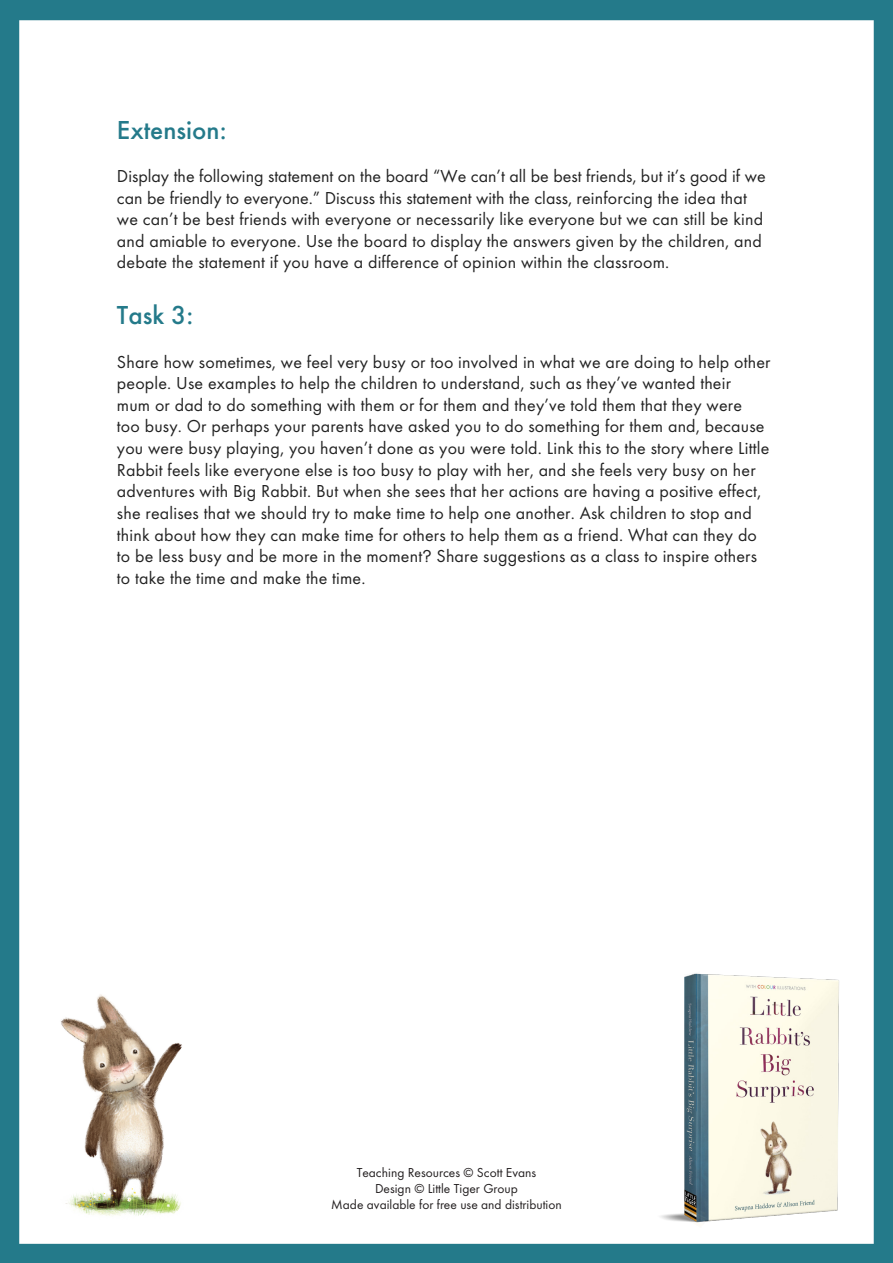
<style>
.page{position:relative;width:893px;height:1263px;background:#fff}
.page>*{position:absolute;margin:0;border:0;box-sizing:border-box;transform-origin:0 0}
.smaller_bold_heading{font:500 27px "LTK Futura UK";color:#247a8a}
.Main_text{font:18px/21.6px "LTK Futura UK";letter-spacing:.01em;color:#222}
.t1{font:13.5px/16.2px "LTK Futura UK";color:#231f20;text-align:center}
</style>
<div class="page">
<img style="left:660px;top:954px;width:214px;height:285px">
<div style="left:0;top:0;width:893px;height:20px;background:#247a8a"></div>
<div style="left:0;top:1244px;width:893px;height:19px;background:#247a8a"></div>
<div style="left:0;top:0;width:19px;height:1263px;background:#247a8a"></div>
<div style="left:874px;top:0;width:19px;height:1263px;background:#247a8a"></div>
<img style="left:54px;top:994px;width:149px;height:250px">
<p class="smaller_bold_heading" style="left:117px;top:113px;width:111px">Extension:</p>
<p class="Main_text" style="left:117px;top:165px;width:650px">Display the following statement on the board “We can’t all be best friends, but it’s good if we can be friendly to everyone.” Discuss this statement with the class, reinforcing the idea that we can’t be best friends with everyone or necessarily like everyone but we can still be kind and amiable to everyone. Use the board to display the answers given by the children, and debate the statement if you have a difference of opinion within the classroom.</p>
<p class="smaller_bold_heading" style="left:117px;top:299px;width:78px">Task 3:</p>
<p class="Main_text" style="left:117px;top:351px;width:655px">Share how sometimes, we feel very busy or too involved in what we are doing to help other people. Use examples to help the children to understand, such as they’ve wanted their<br>mum or dad to do something with them or for them and they’ve told them that they were<br>too busy. Or perhaps your parents have asked you to do something for them and, because you were busy playing, you haven’t done as you were told. Link this to the story where Little Rabbit feels like everyone else is too busy to play with her, and she feels very busy on her adventures with Big Rabbit. But when she sees that her actions are having a positive effect, she realises that we should try to make time to help one another. Ask children to stop and think about how they can make time for others to help them as a friend. What can they do to be less busy and be more in the moment? Share suggestions as a class to inspire others to take the time and make the time.</p>
<p class="t1" style="left:331px;top:1164px;width:232px">Teaching Resources © Scott Evans<br>Design © Little Tiger Group<br>Made available for free use and distribution</p>
</div>
